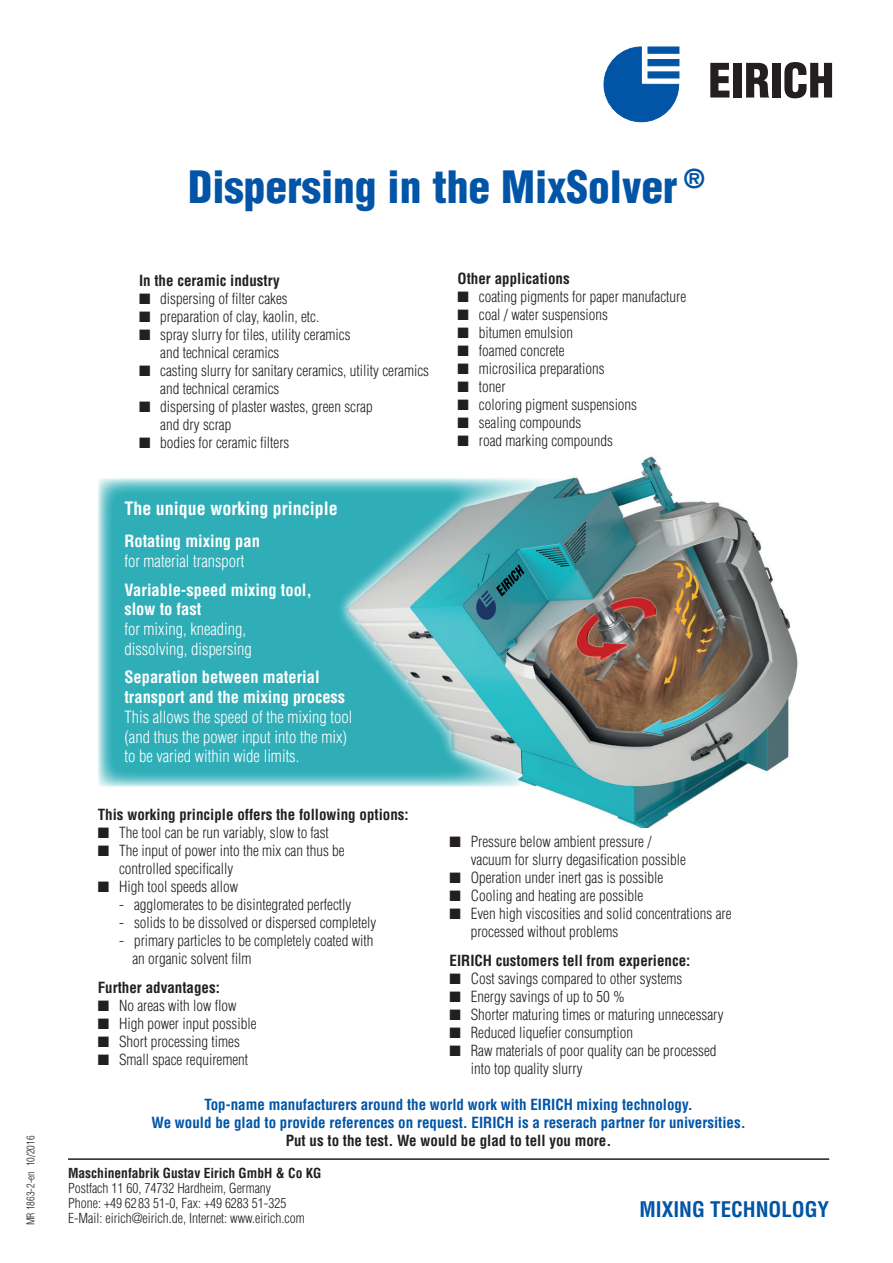
<style>
.page{position:relative;width:893px;height:1263px;background:#fff}
.page>*{position:absolute;margin:0;border:0;box-sizing:border-box;transform-origin:0 0}
.t1{font:900 condensed 43.5px "Helvetica";color:#0154a6}
.t2{font:700 condensed 21px "Helvetica";color:#0154a6}
.t3{font:700 condensed 18px "Helvetica";color:#fff}
.t4{font:300 condensed 16.5px/19.8px "Helvetica";color:#fff}
.t5{font:700 condensed 16.5px/19.8px "Helvetica";color:#fff}
.t6{font:300 condensed 15px/18px "Helvetica";color:#231f20}
.t7{font:700 condensed 15px "Helvetica";color:#231f20}
.t8{font:700 condensed 15px/18px "Helvetica";color:#0154a6;text-align:center}
.t9{font:300 condensed 13.5px/15px "Helvetica";color:#231f20}
.t10{font:700 condensed 13.5px "Helvetica";color:#231f20}
.t11{font:300 condensed 10.5px "Helvetica";color:#231f20}
</style>
<div class="page">
<img style="left:540px;top:456px;width:258px;height:371px">
<svg style="left:98px;top:478px;width:479px;height:309px;background:#51b3ba"></svg>
<svg style="left:784px;top:62px;width:48px;height:36px"></svg>
<svg style="left:710px;top:63px;width:19px;height:35px"></svg>
<div style="left:734px;top:63px;width:8px;height:35px;background:#231f20"></div>
<svg style="left:746px;top:63px;width:23px;height:35px"></svg>
<div style="left:772px;top:63px;width:8px;height:35px;background:#231f20"></div>
<svg style="left:604px;top:47px;width:75px;height:75px"></svg>
<hr style="left:68px;top:1158px;width:761px;height:2px;background:#231f20">
<p class="t11" style="left:24px;top:1225px;width:91px;rotate:-90deg">MR 1863-2-en 10/2016</p>
<h1 class="t1" style="left:188px;top:159px;width:518px">Dispersing in the MixSolver <sup>®</sup></h1>
<p class="t7" style="left:139px;top:271px;width:142px">In the ceramic industry</p>
<p class="t6" style="left:139px;top:290px;width:150px">■ dispersing of filter cakes</p>
<p class="t6" style="left:139px;top:308px;width:182px">■ preparation of clay, kaolin, etc.</p>
<p class="t6" style="left:160px;top:326px;width:192px;text-indent:-21px">■ spray slurry for tiles, utility ceramics and technical ceramics</p>
<p class="t6" style="left:160px;top:362px;width:270px;text-indent:-21px">■ casting slurry for sanitary ceramics, utility ceramics and technical ceramics</p>
<p class="t6" style="left:160px;top:398px;width:214px;text-indent:-21px">■ dispersing of plaster wastes, green scrap and dry scrap</p>
<p class="t6" style="left:139px;top:434px;width:152px">■ bodies for ceramic filters</p>
<p class="t3" style="left:124px;top:497px;width:215px">The unique working principle</p>
<p class="t5" style="left:124px;top:531px;width:137px">Rotating mixing pan</p>
<p class="t4" style="left:124px;top:551px;width:122px">for material transport</p>
<p class="t5" style="left:124px;top:579px;width:189px">Variable-speed mixing tool, slow to fast</p>
<p class="t4" style="left:124px;top:619px;width:129px">for mixing, kneading, dissolving, dispersing</p>
<p class="t5" style="left:124px;top:667px;width:222px">Separation between material transport and the mixing process</p>
<p class="t4" style="left:124px;top:707px;width:230px">This allows the speed of the mixing tool (and thus the power input into the mix) to be varied within wide limits.</p>
<p class="t7" style="left:98px;top:805px;width:312px">This working principle offers the following options:</p>
<p class="t6" style="left:98px;top:824px;width:233px">■ The tool can be run variably, slow to fast</p>
<p class="t6" style="left:119px;top:842px;width:227px;text-indent:-21px">■ The input of power into the mix can thus be controlled specifically</p>
<p class="t6" style="left:98px;top:878px;width:142px">■ High tool speeds allow</p>
<p class="t6" style="left:119px;top:896px;width:234px">- agglomerates to be disintegrated perfectly</p>
<p class="t6" style="left:119px;top:914px;width:259px">- solids to be dissolved or dispersed completely</p>
<p class="t6" style="left:132px;top:932px;width:243px;text-indent:-13px">- primary particles to be completely coated with an organic solvent film</p>
<p class="t7" style="left:98px;top:978px;width:124px">Further advantages:</p>
<p class="t6" style="left:98px;top:996px;width:140px">■ No areas with low flow</p>
<p class="t6" style="left:98px;top:1014px;width:160px">■ High power input possible</p>
<p class="t6" style="left:98px;top:1032px;width:144px">■ Short processing times</p>
<p class="t6" style="left:98px;top:1050px;width:152px">■ Small space requirement</p>
<p class="t7" style="left:458px;top:269px;width:114px">Other applications</p>
<p class="t6" style="left:458px;top:287px;width:230px">■ coating pigments for paper manufacture</p>
<p class="t6" style="left:458px;top:305px;width:152px">■ coal / water suspensions</p>
<p class="t6" style="left:458px;top:323px;width:117px">■ bitumen emulsion</p>
<p class="t6" style="left:458px;top:341px;width:109px">■ foamed concrete</p>
<p class="t6" style="left:458px;top:359px;width:149px">■ microsilica preparations</p>
<p class="t6" style="left:458px;top:377px;width:49px">■ toner</p>
<p class="t6" style="left:458px;top:395px;width:181px">■ coloring pigment suspensions</p>
<p class="t6" style="left:458px;top:413px;width:125px">■ sealing compounds</p>
<p class="t6" style="left:458px;top:431px;width:157px">■ road marking compounds</p>
<p class="t6" style="left:471px;top:833px;width:217px;text-indent:-21px">■ Pressure below ambient pressure / vacuum for slurry degasification possible</p>
<p class="t6" style="left:449px;top:869px;width:215px">■ Operation under inert gas is possible</p>
<p class="t6" style="left:449px;top:887px;width:195px">■ Cooling and heating are possible</p>
<p class="t6" style="left:471px;top:905px;width:262px;text-indent:-21px">■ Even high viscosities and solid concentrations are processed without problems</p>
<p class="t7" style="left:449px;top:951px;width:242px">EIRICH customers tell from experience:</p>
<p class="t6" style="left:449px;top:969px;width:234px">■ Cost savings compared to other systems</p>
<p class="t6" style="left:449px;top:987px;width:177px">■ Energy savings of up to 50 %</p>
<p class="t6" style="left:449px;top:1005px;width:275px">■ Shorter maturing times or maturing unnecessary</p>
<p class="t6" style="left:449px;top:1023px;width:185px">■ Reduced liquefier consumption</p>
<p class="t6" style="left:471px;top:1041px;width:247px;text-indent:-21px">■ Raw materials of poor quality can be processed into top quality slurry</p>
<p class="t8" style="left:151px;top:1095px;width:596px">Top-name manufacturers around the world work with EIRICH mixing technology.<br>We would be glad to provide references on request. EIRICH is a reserach partner for universities.</p>
<p class="t7" style="left:286px;top:1131px;width:327px">Put us to the test. We would be glad to tell you more.</p>
<p class="t10" style="left:68px;top:1165px;width:255px">Maschinenfabrik Gustav Eirich GmbH &amp; Co KG</p>
<p class="t9" style="left:68px;top:1180px;width:238px">Postfach 11 60, 74732 Hardheim, Germany<br>Phone: +49 6283 51-0, Fax: +49 6283 51-325<br>E-Mail: eirich@eirich.de, Internet: www.eirich.com</p>
<h2 class="t2" style="left:640px;top:1196px;width:191px">MIXING TECHNOLOGY</h2>
</div>
